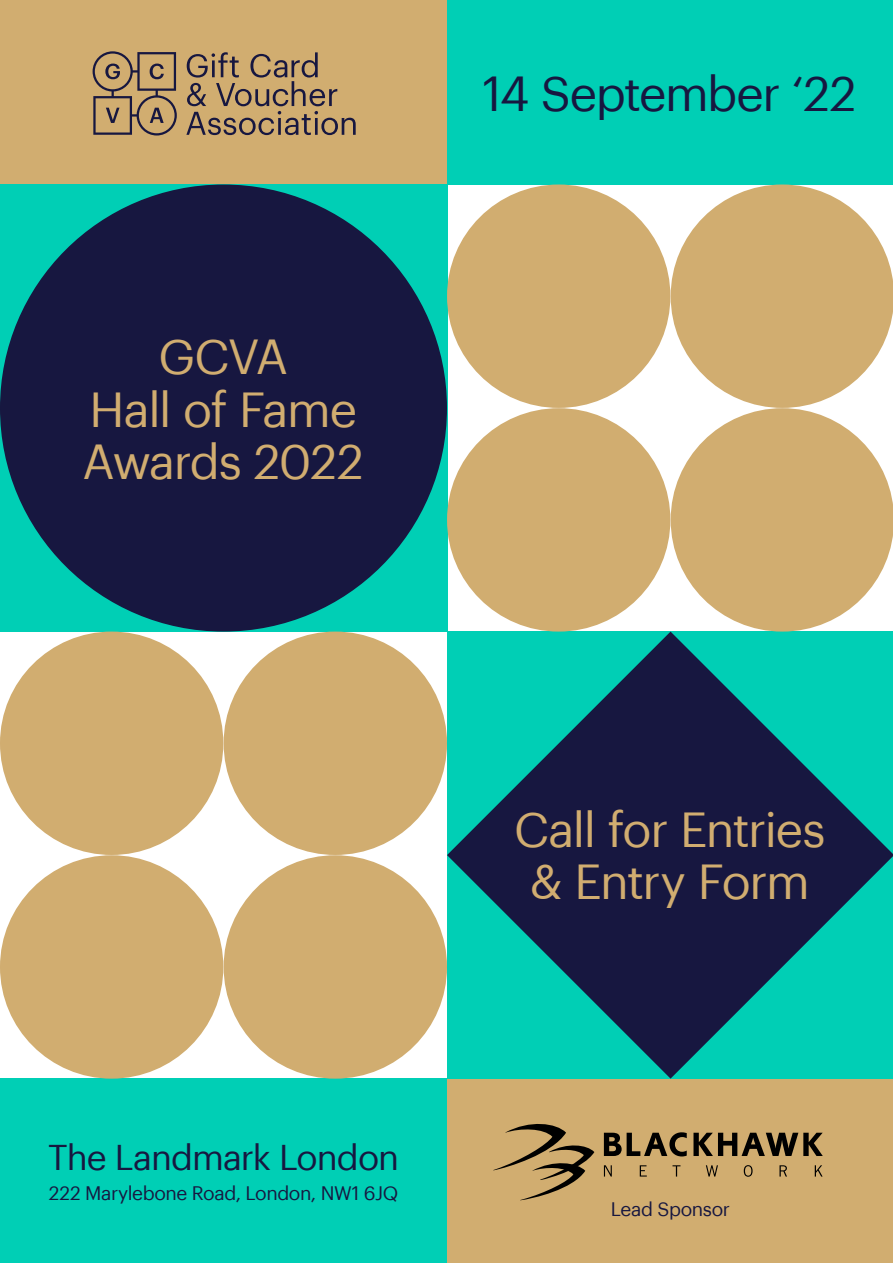
<style>
.page{position:relative;width:893px;height:1263px;background:#fff}
.page>*{position:absolute;margin:0;border:0;box-sizing:border-box;transform-origin:0 0}
.t1{font:48px/52.5px "Graphik";letter-spacing:-.03em;color:#d1ad70;text-align:center}
.t2{font:48px "Graphik";letter-spacing:-.025em;color:#171740}
.t3{font:34.95px "Graphik";letter-spacing:-.025em;color:#171740}
.t4{font:19.05px "Graphik";letter-spacing:-.02em;color:#171740}
</style>
<div class="page">
<div style="left:0;top:0;width:447px;height:185px;background:#d1ad70"></div>
<div style="left:0;top:185px;width:447px;height:447px;background:#00cfb5"></div>
<div style="left:447px;top:1079px;width:446px;height:184px;background:#d1ad70"></div>
<div style="left:0;top:1079px;width:447px;height:184px;background:#00cfb5"></div>
<div style="left:447px;top:0;width:446px;height:185px;background:#00cfb5"></div>
<div style="left:447px;top:184px;width:223px;height:224px;background:#d1ad70;border-radius:50%"></div>
<svg style="left:671px;top:184px;width:222px;height:224px;fill:#d1ad70"></svg>
<div style="left:447px;top:408px;width:223px;height:224px;background:#d1ad70;border-radius:50%"></div>
<svg style="left:671px;top:408px;width:222px;height:224px;fill:#d1ad70"></svg>
<div style="left:0;top:631px;width:223px;height:224px;background:#d1ad70;border-radius:50%"></div>
<div style="left:224px;top:631px;width:223px;height:224px;background:#d1ad70;border-radius:50%"></div>
<div style="left:0;top:855px;width:223px;height:224px;background:#d1ad70;border-radius:50%"></div>
<div style="left:224px;top:855px;width:223px;height:224px;background:#d1ad70;border-radius:50%"></div>
<svg style="left:186px;top:52px;width:170px;height:83px"></svg>
<svg style="left:93px;top:51px;width:84px;height:85px"></svg>
<div style="left:0;top:185px;width:447px;height:447px;background:#171740;border-radius:50%"></div>
<svg style="left:447px;top:632px;width:446px;height:446px;background:#0b727a"></svg>
<svg style="left:493px;top:1124px;width:101px;height:76px"></svg>
<svg style="left:604px;top:1165px;width:8px;height:11px"></svg>
<svg style="left:640px;top:1165px;width:7px;height:11px"></svg>
<svg style="left:672px;top:1165px;width:8px;height:11px"></svg>
<svg style="left:706px;top:1165px;width:12px;height:11px"></svg>
<svg style="left:744px;top:1165px;width:9px;height:12px"></svg>
<svg style="left:779px;top:1165px;width:8px;height:11px"></svg>
<svg style="left:815px;top:1165px;width:8px;height:11px"></svg>
<svg style="left:604px;top:1132px;width:83px;height:24px"></svg>
<svg style="left:693px;top:1133px;width:130px;height:23px"></svg>
<p class="t1" style="left:83px;top:327px;width:283px">GCVA<br>Hall of Fame<br>Awards 2022</p>
<p class="t2" style="left:483px;top:58px;width:375px">14 September ‘22</p>
<p class="t3" style="left:48px;top:1131px;width:353px">The Landmark London</p>
<p class="t4" style="left:49px;top:1179px;width:351px">222 Marylebone Road, London, NW1 6JQ</p>
<p class="t1" style="left:514px;top:799px;width:313px">Call for Entries &amp; Entry Form</p>
<p class="t4" style="left:611px;top:1195px;width:121px">Lead Sponsor</p>
</div>
